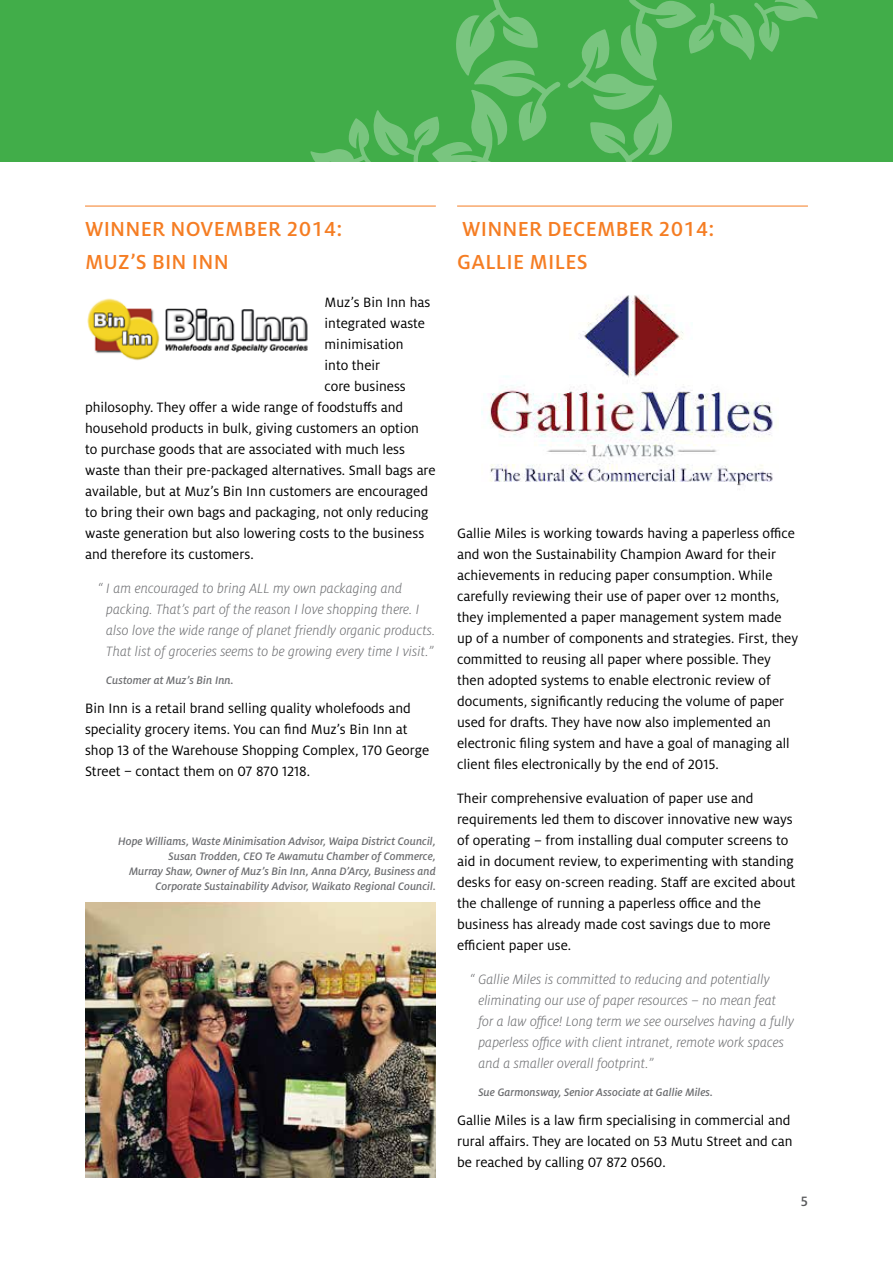
<style>
.page{position:relative;width:893px;height:1263px;background:#fff}
.page>*{position:absolute;margin:0;border:0;box-sizing:border-box;transform-origin:0 0}
.t1{font:500 22.5px/33px "Milo OT";letter-spacing:.01em;color:#f57d23}
.t2{font:15px/21px "Milo Pro";color:#000}
.t3{font:italic 300 15px/21px "Milo Pro";color:#6d6e71}
.t4{font:500 15px "Milo Pro";color:#58595b}
.t5{font:italic 500 12px/15px "Milo Pro";color:#6d6e71;text-align:right}
</style>
<div class="page">
<div style="left:0;top:0;width:893px;height:162px;background:#41ad49"></div>
<hr style="left:85px;top:206px;width:351px;height:1px;background:#f57d23">
<img style="left:87px;top:298px;width:221px;height:63px">
<img style="left:85px;top:902px;width:351px;height:276px">
<hr style="left:457px;top:206px;width:351px;height:1px;background:#f57d23">
<img style="left:481px;top:295px;width:296px;height:191px">
<svg style="left:567px;top:0;width:251px;height:162px"></svg>
<svg style="left:310px;top:0;width:251px;height:162px"></svg>
<h1 class="t1" style="left:85px;top:213px;width:259px">WINNER NOVEMBER 2014:<br>MUZ’S BIN INN</h1>
<p class="t2" style="left:325px;top:292px;width:107px">Muz’s Bin Inn has</p>
<p class="t2" style="left:325px;top:313px;width:102px">integrated waste</p>
<p class="t2" style="left:325px;top:334px;width:80px">minimisation</p>
<p class="t2" style="left:325px;top:355px;width:57px">into their</p>
<p class="t2" style="left:325px;top:376px;width:83px">core business</p>
<p class="t2" style="left:85px;top:397px;width:320px">philosophy. They offer a wide range of foodstuffs and</p>
<p class="t2" style="left:85px;top:418px;width:335px">household products in bulk, giving customers an option</p>
<p class="t2" style="left:85px;top:439px;width:321px">to purchase goods that are associated with much less</p>
<p class="t2" style="left:85px;top:460px;width:352px">waste than their pre-packaged alternatives. Small bags are</p>
<p class="t2" style="left:85px;top:481px;width:345px">available, but at Muz’s Bin Inn customers are encouraged</p>
<p class="t2" style="left:85px;top:502px;width:345px">to bring their own bags and packaging, not only reducing</p>
<p class="t2" style="left:85px;top:523px;width:341px">waste generation but also lowering costs to the business</p>
<p class="t2" style="left:85px;top:544px;width:170px">and therefore its customers.</p>
<p class="t3" style="left:106px;top:578px;width:330px;text-indent:-9px">“ I am encouraged to bring ALL my own packaging and packing. That’s part of the reason I love shopping there. I also love the wide range of planet friendly organic products.<br>That list of groceries seems to be growing every time I visit.”</p>
<p class="t5" style="left:106px;top:672px;width:129px">Customer at Muz’s Bin Inn.</p>
<p class="t2" style="left:85px;top:698px;width:346px">Bin Inn is a retail brand selling quality wholefoods and speciality grocery items. You can find Muz’s Bin Inn at shop 13 of the Warehouse Shopping Complex, 170 George Street – contact them on 07 870 1218.</p>
<p class="t5" style="left:118px;top:833px;width:319px">Hope Williams, Waste Minimisation Advisor, Waipa District Council, Susan Trodden, CEO Te Awamutu Chamber of Commerce,<br>Murray Shaw, Owner of Muz’s Bin Inn, Anna D’Arcy, Business and Corporate Sustainability Advisor, Waikato Regional Council.</p>
<h1 class="t1" style="left:457px;top:213px;width:259px">WINNER DECEMBER 2014:<br>GALLIE MILES</h1>
<p class="t2" style="left:457px;top:523px;width:342px">Gallie Miles is working towards having a paperless office and won the Sustainability Champion Award for their achievements in reducing paper consumption. While carefully reviewing their use of paper over 12 months, they implemented a paper management system made up of a number of components and strategies. First, they committed to reusing all paper where possible. They then adopted systems to enable electronic review of documents, significantly reducing the volume of paper used for drafts. They have now also implemented an electronic filing system and have a goal of managing all client files electronically by the end of 2015.</p>
<p class="t2" style="left:457px;top:788px;width:340px">Their comprehensive evaluation of paper use and requirements led them to discover innovative new ways of operating – from installing dual computer screens to aid in document review, to experimenting with standing desks for easy on-screen reading. Staff are excited about the challenge of running a paperless office and the business has already made cost savings due to more efficient paper use.</p>
<p class="t3" style="left:478px;top:969px;width:317px;text-indent:-9px">“ Gallie Miles is committed to reducing and potentially eliminating our use of paper resources – no mean feat for a law office! Long term we see ourselves having a fully paperless office with client intranet, remote work spaces and a smaller overall footprint.”</p>
<p class="t5" style="left:478px;top:1084px;width:236px">Sue Garmonsway, Senior Associate at Gallie Miles.</p>
<p class="t2" style="left:457px;top:1110px;width:337px">Gallie Miles is a law firm specialising in commercial and rural affairs. They are located on 53 Mutu Street and can be reached by calling 07 872 0560.</p>
<p class="t4" style="left:801px;top:1193px;width:9px">5</p>
</div>
